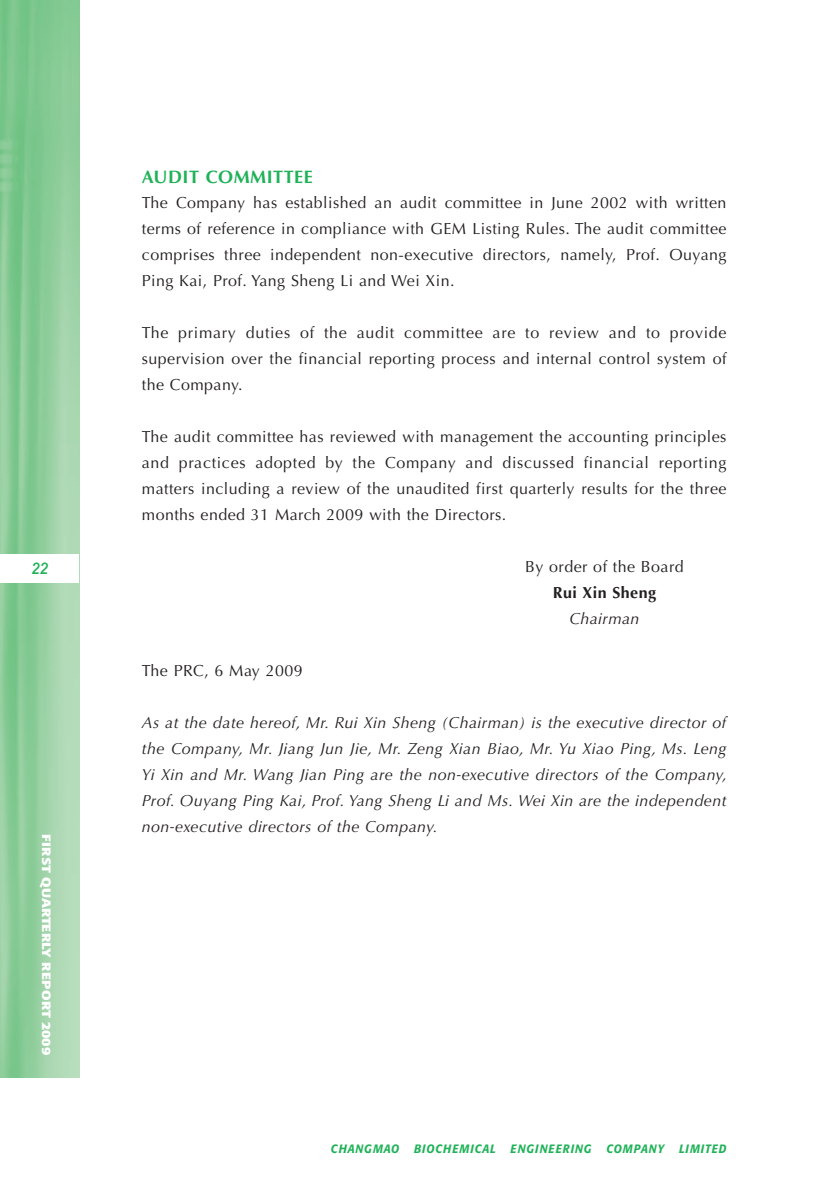
<style>
.page{position:relative;width:840px;height:1191px;background:#fff}
.page>*{position:absolute;margin:0;border:0;box-sizing:border-box;transform-origin:0 0}
.t1{font:700 18px "Optima LT Std";letter-spacing:.03em;color:#21b259}
.t2{font:16px/26px "Optima LT Std";letter-spacing:.03em;color:#231f20;text-align:justify}
.t3{font:italic 16px/26px "Optima LT Std";letter-spacing:.03em;color:#231f20;text-align:justify}
.t4{font:700 16px "Optima LT Std";letter-spacing:.03em;color:#231f20}
.t5{font:italic 500 16px "Arial MT Std";color:#21b259;scale:.95 1}
.t6{font:italic 500 12px "Formata";letter-spacing:.08em;color:#21b259;scale:.9 1}
.t7{font:700 12px "Formata";color:#fff;scale:1.2 1}
</style>
<div class="page">
<img style="left:0;top:0;width:79px;height:1077px">
<div style="left:0;top:554px;width:79px;height:28px;background:#fff"></div>
<p class="t5" style="left:31px;top:559px;width:19px">22</p>
<p class="t7" style="left:51px;top:834px;width:186px;rotate:90deg">FIRST QUARTERLY REPORT 2009</p>
<p class="t1" style="left:142px;top:171px;width:172px">AUDIT COMMITTEE</p>
<p class="t2" style="left:142px;top:193px;width:585px">The Company has established an audit committee in June 2002 with written terms of reference in compliance with GEM Listing Rules. The audit committee comprises three independent non-executive directors, namely, Prof. Ouyang Ping Kai, Prof. Yang Sheng Li and Wei Xin.</p>
<p class="t2" style="left:142px;top:323px;width:585px">The primary duties of the audit committee are to review and to provide supervision over the financial reporting process and internal control system of the Company.</p>
<p class="t2" style="left:142px;top:427px;width:585px">The audit committee has reviewed with management the accounting principles and practices adopted by the Company and discussed financial reporting matters including a review of the unaudited first quarterly results for the three months ended 31 March 2009 with the Directors.</p>
<p class="t2" style="left:525px;top:557px;width:160px">By order of the Board</p>
<p class="t4" style="left:552px;top:586px;width:105px">Rui Xin Sheng</p>
<p class="t3" style="left:569px;top:609px;width:72px">Chairman</p>
<p class="t2" style="left:142px;top:661px;width:162px">The PRC, 6 May 2009</p>
<p class="t3" style="left:142px;top:713px;width:586px">As at the date hereof, Mr. Rui Xin Sheng (Chairman) is the executive director of the Company, Mr. Jiang Jun Jie, Mr. Zeng Xian Biao, Mr. Yu Xiao Ping, Ms. Leng Yi Xin and Mr. Wang Jian Ping are the non-executive directors of the Company, Prof. Ouyang Ping Kai, Prof. Yang Sheng Li and Ms. Wei Xin are the independent non-executive directors of the Company.</p>
<p class="t6" style="left:331px;top:1144px;width:440px">CHANGMAO BIOCHEMICAL ENGINEERING COMPANY LIMITED</p>
</div>
